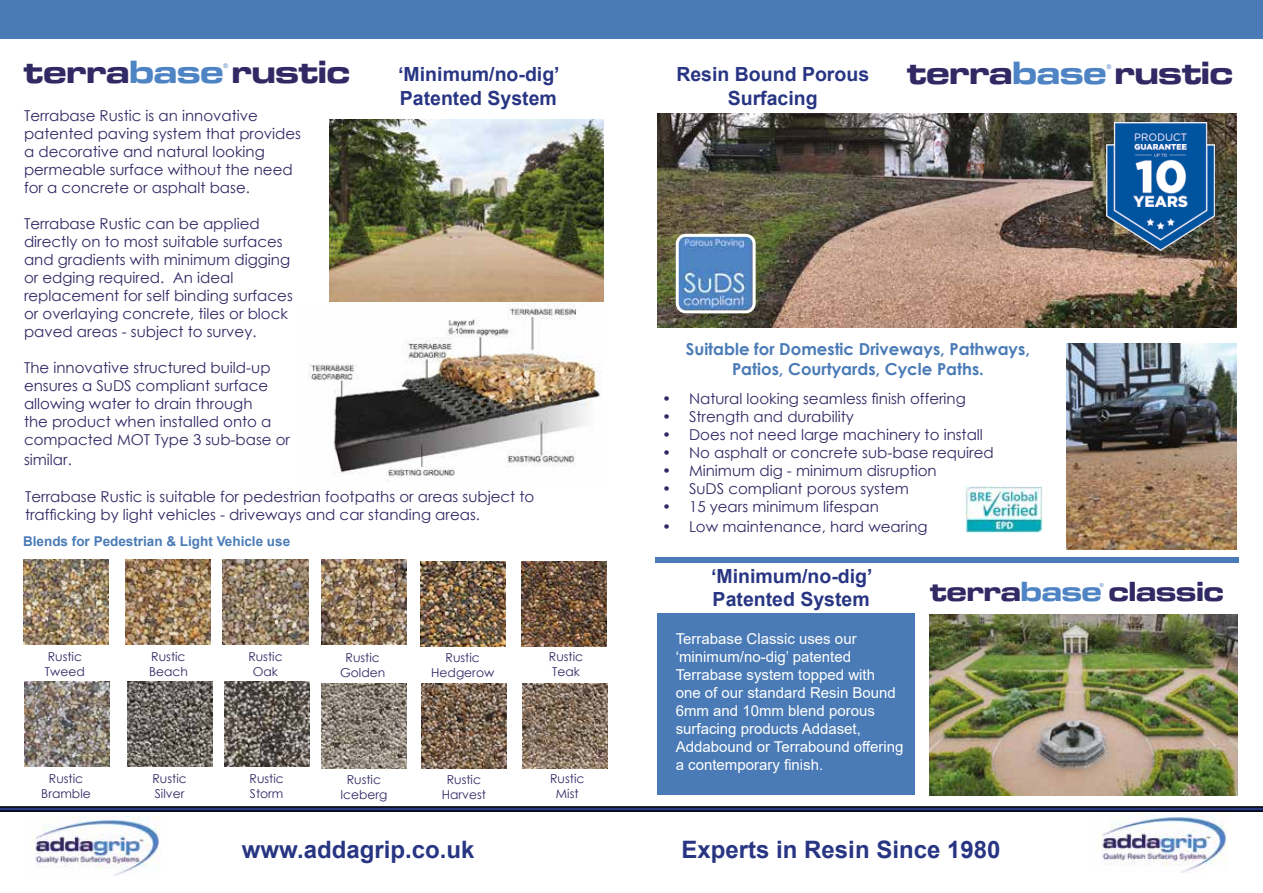
<style>
.page{position:relative;width:1263px;height:893px;background:#fff}
.page>*{position:absolute;margin:0;border:0;box-sizing:border-box;transform-origin:0 0}
.t1{font:33.3px "Microgramma D Bold Exte";color:#302964}
.t2{font:28.65px "Microgramma D Bold Exte";color:#302964}
.t3{font:700 24px "Arial";color:#283583}
.t4{font:700 19.5px/23.4px "Arial";color:#283583}
.t5{font:700 16.5px/19.8px "Century Gothic";color:#4a7bb6;text-align:center}
.t6{font:15px/18px "Century Gothic";color:#302964}
.t7{font:15px/18px "Arial";color:#fff}
.t8{font:700 13.5px "Arial";color:#4a7bb6}
.t9{font:12.3px/14.7px "Century Gothic";color:#302964;text-align:center}
.t10{font:6.15px "Arial";color:#4f84c4}
.t11{font:5.4px "Arial";color:#4f84c4}
.s1{color:#4f84c4}
</style>
<div class="page">
<img style="left:31px;top:816px;width:130px;height:59px">
<img style="left:657px;top:114px;width:580px;height:213px">
<img style="left:929px;top:614px;width:308px;height:182px">
<img style="left:308px;top:303px;width:294px;height:174px">
<svg style="left:0;top:806px;width:1263px;height:6px;background:#192044"></svg>
<img style="left:677px;top:235px;width:77px;height:77px">
<div style="left:676px;top:234px;width:80px;height:79px;border:3px solid #fff;border-radius:9px"></div>
<img style="left:329px;top:119px;width:274px;height:182px">
<div style="left:0;top:0;width:1263px;height:38px;background:#4a7bb6"></div>
<img style="left:1067px;top:343px;width:170px;height:206px">
<div style="left:655px;top:557px;width:583px;height:5px;background:#4a7bb6"></div>
<img style="left:966px;top:486px;width:76px;height:46px">
<img style="left:1098px;top:813px;width:129px;height:59px">
<img style="left:1097px;top:123px;width:128px;height:127px">
<div style="left:657px;top:614px;width:257px;height:181px;background:#4a7bb6"></div>
<img style="left:420px;top:561px;width:85px;height:85px">
<img style="left:223px;top:559px;width:85px;height:85px">
<img style="left:24px;top:559px;width:85px;height:85px">
<img style="left:126px;top:559px;width:85px;height:85px">
<img style="left:321px;top:559px;width:85px;height:85px">
<img style="left:521px;top:561px;width:85px;height:85px">
<img style="left:421px;top:683px;width:85px;height:85px">
<img style="left:224px;top:681px;width:85px;height:85px">
<img style="left:25px;top:681px;width:85px;height:85px">
<img style="left:127px;top:681px;width:85px;height:85px">
<img style="left:321px;top:683px;width:85px;height:85px">
<img style="left:522px;top:683px;width:85px;height:85px">
<h1 class="t1" style="left:24px;top:49px;width:327px">terra<span class="s1">base</span> rustic</h1>
<p class="t10" style="left:224px;top:62px;width:6px">®</p>
<p class="t6" style="left:24px;top:107px;width:279px">Terrabase Rustic is an innovative patented paving system that provides a decorative and natural looking permeable surface without the need for a concrete or asphalt base.</p>
<p class="t6" style="left:24px;top:215px;width:270px">Terrabase Rustic can be applied directly on to most suitable surfaces and gradients with minimum digging or edging required. An ideal replacement for self binding surfaces or overlaying concrete, tiles or block paved areas - subject to survey.</p>
<p class="t6" style="left:24px;top:359px;width:268px">The innovative structured build-up ensures a SuDS compliant surface allowing water to drain through<br>the product when installed onto a compacted MOT Type 3 sub-base or</p>
<p class="t6" style="left:24px;top:451px;width:49px">similar.</p>
<h3 class="t4" style="left:398px;top:63px;width:163px">‘Minimum/no-dig’<br>Patented System</h3>
<p class="t6" style="left:25px;top:487px;width:511px">Terrabase Rustic is suitable for pedestrian footpaths or areas subject to trafficking by light vehicles - driveways and car standing areas.</p>
<p class="t8" style="left:23px;top:531px;width:269px">Blends for Pedestrian &amp; Light Vehicle use</p>
<p class="t9" style="left:149px;top:649px;width:40px;text-align:left">Rustic<br>Beach</p>
<p class="t9" style="left:340px;top:650px;width:47px">Rustic<br>Golden</p>
<p class="t9" style="left:45px;top:649px;width:41px;text-align:left">Rustic<br>Tweed</p>
<p class="t9" style="left:549px;top:649px;width:36px;text-align:left">Rustic<br>Teak</p>
<p class="t9" style="left:248px;top:649px;width:36px">Rustic<br>Oak</p>
<p class="t9" style="left:431px;top:650px;width:65px">Rustic<br>Hedgerow</p>
<p class="t9" style="left:41px;top:771px;width:51px">Rustic<br>Bramble</p>
<p class="t9" style="left:550px;top:771px;width:36px">Rustic<br>Mist</p>
<p class="t9" style="left:152px;top:771px;width:36px;text-align:left">Rustic<br>Silver</p>
<p class="t9" style="left:340px;top:772px;width:49px">Rustic<br>Iceberg</p>
<p class="t9" style="left:250px;top:771px;width:36px;text-align:left">Rustic<br>Storm</p>
<p class="t9" style="left:442px;top:772px;width:46px">Rustic<br>Harvest</p>
<h3 class="t4" style="left:676px;top:63px;width:194px;text-align:center">Resin Bound Porous<br>Surfacing</h3>
<h1 class="t1" style="left:907px;top:51px;width:327px">terra<span class="s1">base</span> rustic</h1>
<p class="t10" style="left:1107px;top:63px;width:6px">®</p>
<p class="t5" style="left:686px;top:338px;width:346px">Suitable for Domestic Driveways, Pathways,<br>Patios, Courtyards, Cycle Paths.</p>
<p class="t6" style="left:662px;top:389px;width:305px">• Natural looking seamless finish offering</p>
<p class="t6" style="left:662px;top:407px;width:193px">• Strength and durability</p>
<p class="t6" style="left:662px;top:425px;width:322px">• Does not need large machinery to install</p>
<p class="t6" style="left:662px;top:443px;width:333px">• No asphalt or concrete sub-base required</p>
<p class="t6" style="left:662px;top:461px;width:276px">• Minimum dig - minimum disruption</p>
<p class="t6" style="left:662px;top:479px;width:248px">• SuDS compliant porous system</p>
<p class="t6" style="left:662px;top:497px;width:218px">• 15 years minimum lifespan</p>
<p class="t6" style="left:662px;top:517px;width:267px">• Low maintenance, hard wearing</p>
<h3 class="t4" style="left:711px;top:564px;width:163px">‘Minimum/no-dig’<br>Patented System</h3>
<p class="t7" style="left:676px;top:629px;width:229px">Terrabase Classic uses our ‘minimum/no-dig’ patented<br>Terrabase system topped with one of our standard Resin Bound<br>6mm and 10mm blend porous surfacing products Addaset,<br>Addabound or Terrabound offering a contemporary finish.</p>
<h2 class="t2" style="left:930px;top:571px;width:295px">terra<span class="s1">base</span> classic</h2>
<p class="t11" style="left:1100px;top:581px;width:5px">®</p>
<h3 class="t3" style="left:242px;top:833px;width:234px">www.addagrip.co.uk</h3>
<h3 class="t3" style="left:681px;top:833px;width:320px">Experts in Resin Since 1980</h3>
</div>
